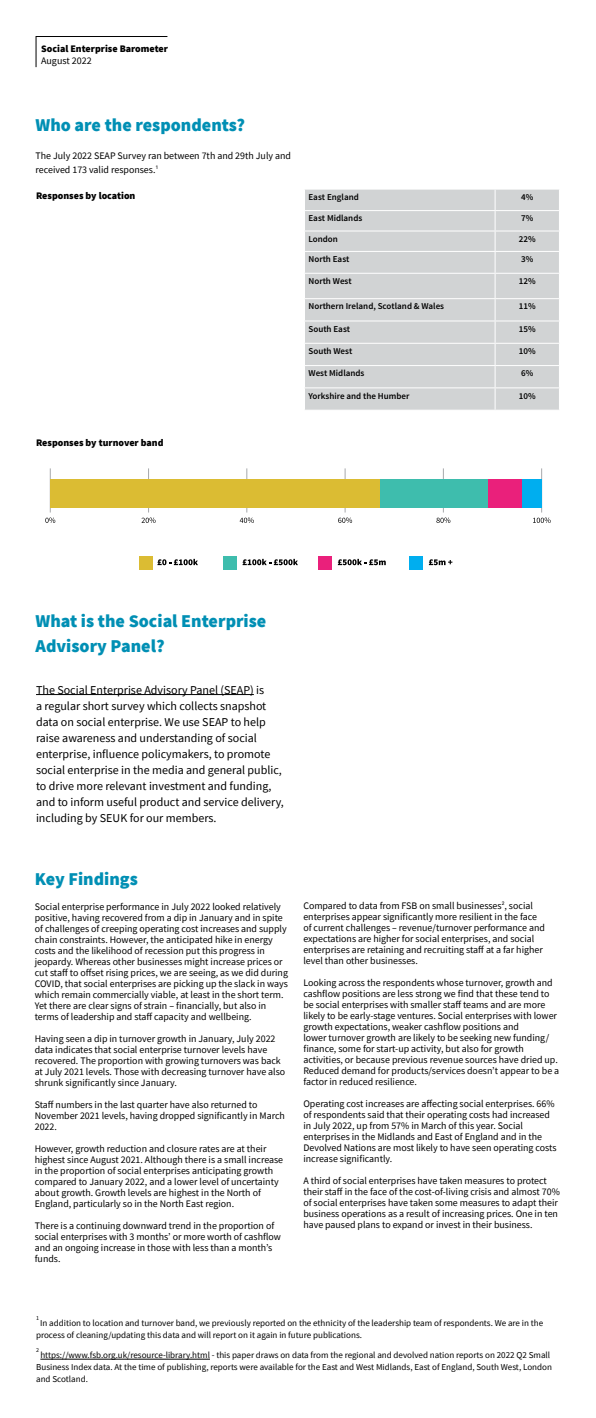
<style>
.page{position:relative;width:596px;height:1418px;background:#fff}
.page>*{position:absolute;margin:0;border:0;box-sizing:border-box;transform-origin:0 0}
.t1{font:900 18px/25px "Source Sans Pro";color:#008fb4}
.t2{font:12px/16px "Source Sans Pro";color:#000}
.t3{font:10px/11px "Source Sans Pro";color:#000}
.t4{font:900 10px "Source Sans Pro";color:#000}
.t5{font:9px/12px "Source Sans Pro";color:#000}
.t6{font:600 9px "Source Sans Pro";color:#000}
.t7{font:6px "Source Sans Pro";color:#000}
</style>
<div class="page">
<hr style="left:36px;top:694px;width:218px;height:1px;background:#000">
<hr style="left:40px;top:1358px;width:170px;height:1px;background:#000">
<svg style="left:35px;top:36px;width:133px;height:32px"></svg>
<svg style="left:45px;top:517px;width:10px;height:6px"></svg>
<svg style="left:141px;top:517px;width:14px;height:6px"></svg>
<svg style="left:239px;top:517px;width:15px;height:6px"></svg>
<svg style="left:338px;top:517px;width:14px;height:6px"></svg>
<svg style="left:436px;top:517px;width:14px;height:6px"></svg>
<svg style="left:533px;top:517px;width:17px;height:6px"></svg>
<hr style="left:50px;top:468px;width:1px;height:44px;background:#a7a9ac">
<hr style="left:148px;top:468px;width:1px;height:44px;background:#a7a9ac">
<hr style="left:246px;top:468px;width:1px;height:44px;background:#a7a9ac">
<hr style="left:344px;top:468px;width:1px;height:44px;background:#a7a9ac">
<hr style="left:443px;top:468px;width:1px;height:44px;background:#a7a9ac">
<hr style="left:541px;top:468px;width:1px;height:44px;background:#a7a9ac">
<div style="left:521px;top:479px;width:20px;height:28px;background:#00aeef"></div>
<div style="left:487px;top:479px;width:34px;height:28px;background:#ea207b"></div>
<div style="left:379px;top:479px;width:108px;height:28px;background:#3ebdad"></div>
<div style="left:50px;top:479px;width:329px;height:28px;background:#dbbc33"></div>
<svg style="left:157px;top:559px;width:41px;height:6px"></svg>
<svg style="left:242px;top:559px;width:56px;height:6px"></svg>
<svg style="left:337px;top:559px;width:48px;height:6px"></svg>
<svg style="left:428px;top:559px;width:24px;height:6px"></svg>
<div style="left:139px;top:556px;width:14px;height:14px;background:#dbbc33"></div>
<div style="left:223px;top:556px;width:14px;height:14px;background:#3ebdad"></div>
<div style="left:409px;top:556px;width:14px;height:14px;background:#00aeef"></div>
<div style="left:317px;top:556px;width:14px;height:14px;background:#ea207b"></div>
<div style="left:305px;top:190px;width:253px;height:219px;background:#d1d3d4"></div>
<hr style="left:304px;top:298px;width:191px;height:1px;background:#fff">
<hr style="left:304px;top:210px;width:191px;height:1px;background:#fff">
<hr style="left:495px;top:210px;width:64px;height:1px;background:#fff">
<hr style="left:304px;top:230px;width:191px;height:1px;background:#fff">
<hr style="left:495px;top:230px;width:64px;height:1px;background:#fff">
<hr style="left:304px;top:320px;width:191px;height:1px;background:#fff">
<hr style="left:495px;top:320px;width:64px;height:1px;background:#fff">
<hr style="left:304px;top:343px;width:191px;height:1px;background:#fff">
<hr style="left:495px;top:343px;width:64px;height:1px;background:#fff">
<hr style="left:304px;top:251px;width:191px;height:1px;background:#fff">
<hr style="left:495px;top:251px;width:64px;height:1px;background:#fff">
<hr style="left:304px;top:273px;width:191px;height:1px;background:#fff">
<hr style="left:495px;top:273px;width:64px;height:1px;background:#fff">
<hr style="left:304px;top:365px;width:191px;height:1px;background:#fff">
<hr style="left:495px;top:365px;width:64px;height:1px;background:#fff">
<hr style="left:304px;top:387px;width:191px;height:1px;background:#fff">
<hr style="left:495px;top:387px;width:64px;height:1px;background:#fff">
<hr style="left:495px;top:298px;width:64px;height:1px;background:#fff">
<svg style="left:494px;top:190px;width:1px;height:219px"></svg>
<svg style="left:558px;top:190px;width:1px;height:219px"></svg>
<p class="t4" style="left:41px;top:42px;width:128px">Social Enterprise Barometer</p>
<p class="t3" style="left:41px;top:55px;width:52px">August 2022</p>
<h1 class="t1" style="left:36px;top:112px;width:211px">Who are the respondents?</h1>
<p class="t3" style="left:36px;top:149px;width:257px;line-height:13.8px">The July 2022 SEAP Survey ran between 7th and 29th July and received 173 valid responses.<sup>1</sup></p>
<p class="t4" style="left:36px;top:189px;width:101px">Responses by location</p>
<p class="t4" style="left:36px;top:436px;width:129px">Responses by turnover band</p>
<p class="t6" style="left:308px;top:191px;width:52px">East England</p>
<p class="t6" style="left:521px;top:191px;width:14px">4%</p>
<p class="t6" style="left:308px;top:213px;width:55px">East Midlands</p>
<p class="t6" style="left:521px;top:213px;width:14px">7%</p>
<p class="t6" style="left:308px;top:233px;width:31px">London</p>
<p class="t6" style="left:518px;top:233px;width:18px">22%</p>
<p class="t6" style="left:308px;top:253px;width:42px">North East</p>
<p class="t6" style="left:521px;top:253px;width:14px">3%</p>
<p class="t6" style="left:308px;top:275px;width:45px">North West</p>
<p class="t6" style="left:518px;top:275px;width:18px">12%</p>
<p class="t6" style="left:308px;top:301px;width:137px">Northern Ireland, Scotland &amp; Wales</p>
<p class="t6" style="left:518px;top:301px;width:18px">11%</p>
<p class="t6" style="left:308px;top:323px;width:43px">South East</p>
<p class="t6" style="left:518px;top:323px;width:18px">15%</p>
<p class="t6" style="left:308px;top:345px;width:45px">South West</p>
<p class="t6" style="left:518px;top:345px;width:18px">10%</p>
<p class="t6" style="left:308px;top:367px;width:57px">West Midlands</p>
<p class="t6" style="left:521px;top:367px;width:14px">6%</p>
<p class="t6" style="left:308px;top:390px;width:102px">Yorkshire and the Humber</p>
<p class="t6" style="left:518px;top:390px;width:18px">10%</p>
<h1 class="t1" style="left:36px;top:607px;width:232px">What is the Social Enterprise<br>Advisory Panel?</h1>
<p class="t2" style="left:36px;top:681px;width:249px">The Social Enterprise Advisory Panel (SEAP) is<br>a regular short survey which collects snapshot data on social enterprise. We use SEAP to help raise awareness and understanding of social enterprise, influence policymakers, to promote social enterprise in the media and general public, to drive more relevant investment and funding, and to inform useful product and service delivery, including by SEUK for our members.</p>
<h1 class="t1" style="left:35px;top:866px;width:104px">Key Findings</h1>
<p class="t3" style="left:35px;top:901px;width:254px">Social enterprise performance in July 2022 looked relatively positive, having recovered from a dip in January and in spite of challenges of creeping operating cost increases and supply chain constraints. However, the anticipated hike in energy costs and the likelihood of recession put this progress in jeopardy. Whereas other businesses might increase prices or cut staff to offset rising prices, we are seeing, as we did during COVID, that social enterprises are picking up the slack in ways which remain commercially viable, at least in the short term.<br>Yet there are clear signs of strain – financially, but also in terms of leadership and staff capacity and wellbeing.</p>
<p class="t3" style="left:35px;top:1033px;width:252px">Having seen a dip in turnover growth in January, July 2022 data indicates that social enterprise turnover levels have recovered. The proportion with growing turnovers was back at July 2021 levels. Those with decreasing turnover have also shrunk significantly since January.</p>
<p class="t3" style="left:35px;top:1099px;width:251px">Staff numbers in the last quarter have also returned to<br>November 2021 levels, having dropped significantly in March<br>2022.</p>
<p class="t3" style="left:35px;top:1143px;width:250px">However, growth reduction and closure rates are at their highest since August 2021. Although there is a small increase in the proportion of social enterprises anticipating growth compared to January 2022, and a lower level of uncertainty about growth. Growth levels are highest in the North of England, particularly so in the North East region.</p>
<p class="t3" style="left:35px;top:1220px;width:247px">There is a continuing downward trend in the proportion of social enterprises with 3 months’ or more worth of cashflow and an ongoing increase in those with less than a month’s funds.</p>
<p class="t3" style="left:303px;top:900px;width:243px">Compared to data from FSB on small businesses<sup>2</sup>, social enterprises appear significantly more resilient in the face of current challenges – revenue/turnover performance and expectations are higher for social enterprises, and social enterprises are retaining and recruiting staff at a far higher level than other businesses.</p>
<p class="t3" style="left:303px;top:977px;width:257px">Looking across the respondents whose turnover, growth and cashflow positions are less strong we find that these tend to be social enterprises with smaller staff teams and are more likely to be early-stage ventures. Social enterprises with lower growth expectations, weaker cashflow positions and<br>lower turnover growth are likely to be seeking new funding/ finance, some for start-up activity, but also for growth activities, or because previous revenue sources have dried up.<br>Reduced demand for products/services doesn’t appear to be a factor in reduced resilience.</p>
<p class="t3" style="left:303px;top:1098px;width:254px">Operating cost increases are affecting social enterprises. 66% of respondents said that their operating costs had increased in July 2022, up from 57% in March of this year. Social enterprises in the Midlands and East of England and in the Devolved Nations are most likely to have seen operating costs increase significantly.</p>
<p class="t3" style="left:303px;top:1175px;width:258px">A third of social enterprises have taken measures to protect their staff in the face of the cost-of-living crisis and almost 70% of social enterprises have taken some measures to adapt their business operations as a result of increasing prices. One in ten have paused plans to expand or invest in their business.</p>
<p class="t7" style="left:36px;top:1313px;width:4px">1</p>
<p class="t5" style="left:36px;top:1316px;width:508px;text-indent:4px">In addition to location and turnover band, we previously reported on the ethnicity of the leadership team of respondents. We are in the process of cleaning/updating this data and will report on it again in future publications.</p>
<p class="t7" style="left:36px;top:1346px;width:4px">2</p>
<p class="t5" style="left:36px;top:1349px;width:517px;text-indent:4px">https://www.fsb.org.uk/resource-library.html - this paper draws on data from the regional and devolved nation reports on 2022 Q2 Small<br>Business Index data. At the time of publishing, reports were available for the East and West Midlands, East of England, South West, London and Scotland.</p>
</div>
